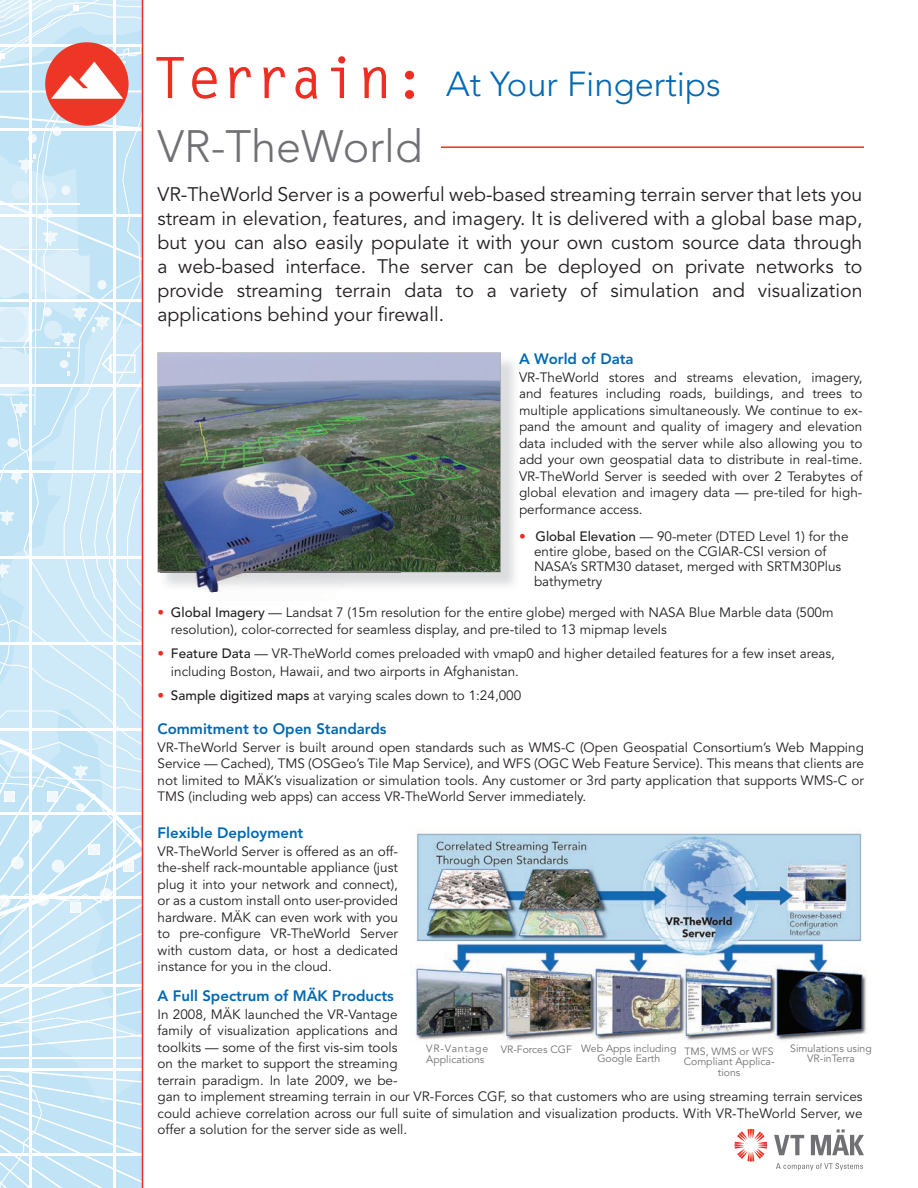
<style>
.page{position:relative;width:918px;height:1188px;background:#fff}
.page>*{position:absolute;margin:0;border:0;box-sizing:border-box;transform-origin:0 0}
.t1{font:300 45px "Avenir";color:#717074}
.t2{font:300 34.5px "Avenir";color:#0168b3}
.t3{font:19.5px/24px "Avenir";color:#231f20;text-align:justify}
.t4{font:800 15px "Avenir";color:#0168b3}
.t5{font:13.5px/16.5px "Avenir";color:#231f20}
.t6{font:10.5px/10.5px "Avenir";color:#717074}
.s1{font-family:"Letter Gothic Std";font-weight:700;font-size:57px;color:#ee2e22}
.s2{color:#ee2c25}
.s3{font-weight:500}
</style>
<div class="page">
<svg style="left:735px;top:1129px;width:32px;height:33px"></svg>
<svg style="left:774px;top:1135px;width:30px;height:20px"></svg>
<svg style="left:811px;top:1129px;width:53px;height:26px"></svg>
<svg style="left:776px;top:1163px;width:87px;height:7px"></svg>
<hr style="left:142px;top:0;width:1px;height:1188px;background:#ee2c25">
<hr style="left:441px;top:146px;width:423px;height:2px;background:#ee2c25">
<svg style="left:0;top:0;width:142px;height:1188px;background:#d1e5f2"></svg>
<svg style="left:519px;top:443px;width:1px;height:57px"></svg>
<svg style="left:158px;top:353px;width:343px;height:219px;background:#738182"></svg>
<img style="left:160px;top:436px;width:240px;height:157px">
<img style="left:415px;top:831px;width:452px;height:210px">
<h2 class="t2" style="left:153px;top:63px;width:569px"><span class="s1">Terrain:</span> At Your Fingertips</h2>
<h1 class="t1" style="left:158px;top:120px;width:267px">VR-TheWorld</h1>
<p class="t3" style="left:158px;top:183px;width:707px">VR-TheWorld Server is a powerful web-based streaming terrain server that lets you stream in elevation, features, and imagery. It is delivered with a global base map, but you can also easily populate it with your own custom source data through a web-based interface. The server can be deployed on private networks to provide streaming terrain data to a variety of simulation and visualization applications behind your firewall.</p>
<p class="t4" style="left:519px;top:350px;width:116px">A World of Data</p>
<p class="t5" style="left:519px;top:369px;width:345px;text-align:justify">VR-TheWorld stores and streams elevation, imagery, and features including roads, buildings, and trees to multiple applications simultaneously. We continue to ex&shy;pand the amount and quality of imagery and elevation data included with the server while also allowing you to add your own geospatial data to distribute in real-time.<br>VR-TheWorld Server is seeded with over 2 Terabytes of global elevation and imagery data — pre-tiled for high&shy;performance access.</p>
<p class="t5" style="left:534px;top:529px;width:316px;line-height:15px;text-indent:-15px"><span class="s2">•</span> <span class="s3">Global Elevation</span> — 90-meter (DTED Level 1) for the entire globe, based on the CGIAR-CSI version of NASA’s SRTM30 dataset, merged with SRTM30Plus bathymetry</p>
<p class="t5" style="left:171px;top:605px;width:664px;text-indent:-14px"><span class="s2">•</span> <span class="s3">Global Imagery</span> — Landsat 7 (15m resolution for the entire globe) merged with NASA Blue Marble data (500m resolution), color-corrected for seamless display, and pre-tiled to 13 mipmap levels</p>
<p class="t5" style="left:171px;top:645px;width:666px;line-height:18px;text-indent:-14px"><span class="s2">•</span> <span class="s3">Feature Data</span> — VR-TheWorld comes preloaded with vmap0 and higher detailed features for a few inset areas, including Boston, Hawaii, and two airports in Afghanistan.</p>
<p class="t5" style="left:157px;top:687px;width:365px"><span class="s2">•</span> <span class="s3">Sample digitized maps</span> at varying scales down to 1:24,000</p>
<p class="t4" style="left:158px;top:720px;width:231px">Commitment to Open Standards</p>
<p class="t5" style="left:158px;top:739px;width:708px;text-align:justify">VR-TheWorld Server is built around open standards such as WMS-C (Open Geospatial Consortium’s Web Mapping Service — Cached), TMS (OSGeo’s Tile Map Service), and WFS (OGC Web Feature Service). This means that clients are not limited to MÄK’s visualization or simulation tools. Any customer or 3rd party application that supports WMS-C or TMS (including web apps) can access VR-TheWorld Server immediately.</p>
<p class="t4" style="left:158px;top:824px;width:147px">Flexible Deployment</p>
<p class="t5" style="left:158px;top:843px;width:242px;text-align:justify">VR-TheWorld Server is offered as an off&shy;the-shelf rack-mountable appliance (just plug it into your network and connect), or as a custom install onto user-provided hardware. MÄK can even work with you to pre-configure VR-TheWorld Server with custom data, or host a dedicated instance for you in the cloud.</p>
<p class="t4" style="left:158px;top:986px;width:238px">A Full Spectrum of MÄK Products</p>
<p class="t5" style="left:158px;top:1006px;width:706px">In 2008, MÄK launched the VR-Vantage<br>family of visualization applications and<br>toolkits — some of the first vis-sim tools<br>on the market to support the streaming<br>terrain paradigm. In late 2009, we be-<br>gan to implement streaming terrain in our VR-Forces CGF, so that customers who are using streaming terrain services could achieve correlation across our full suite of simulation and visualization products. With VR-TheWorld Server, we offer a solution for the server side as well.</p>
<p class="t6" style="left:426px;top:1044px;width:64px">VR-Vantage<br>Applications</p>
<p class="t6" style="left:597px;top:1043px;width:81px;text-indent:-97px">VR-Forces CGF Web Apps including<br>Google Earth</p>
<p class="t6" style="left:684px;top:1046px;width:92px;text-align:center">TMS, WMS or WFS<br>Compliant Applica&shy;tions</p>
<p class="t6" style="left:790px;top:1043px;width:83px;text-align:center">Simulations using<br>VR-inTerra</p>
</div>
